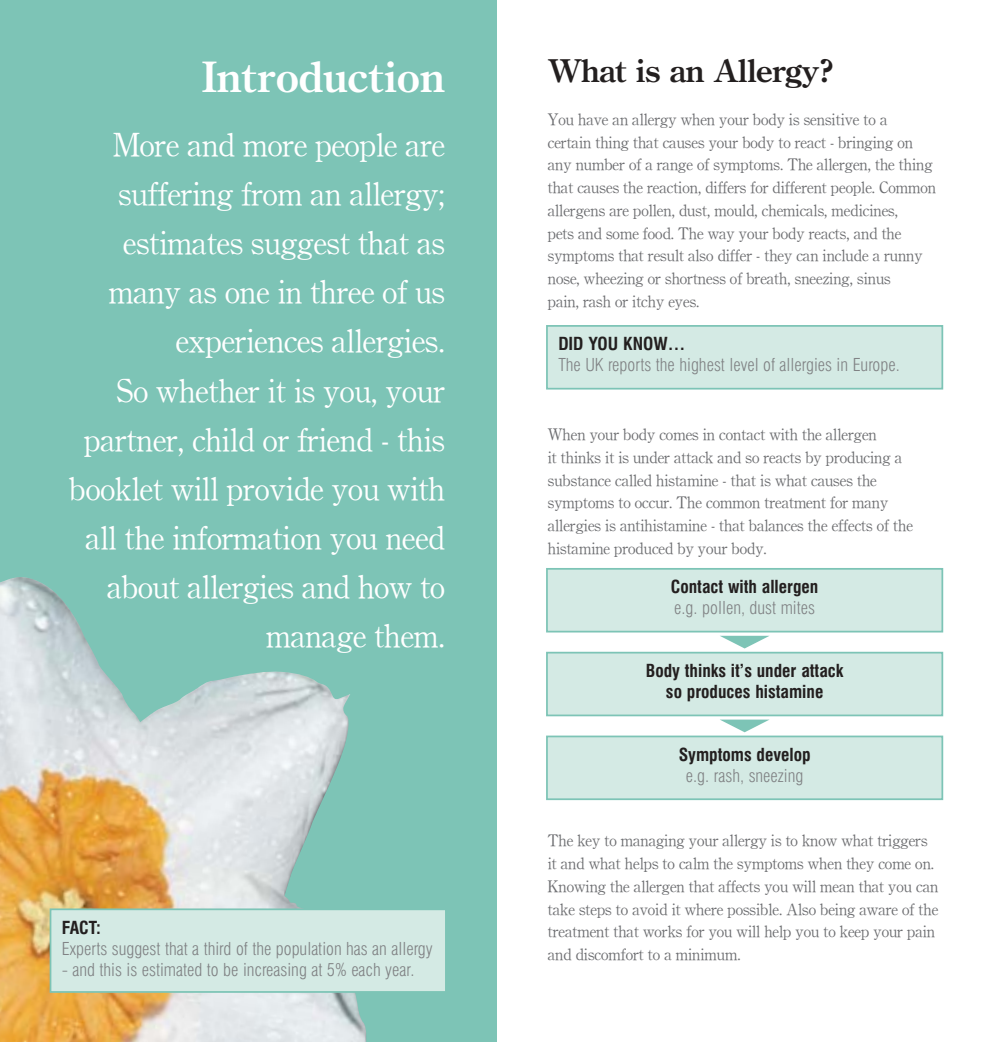
<style>
.page{position:relative;width:993px;height:1042px;background:#fff}
.page>*{position:absolute;margin:0;border:0;box-sizing:border-box;transform-origin:0 0}
.t1{font:700 42px "Century OSMT";color:#fff}
.t2{font:31.5px/49px "Century OSMT";color:#fff;text-align:right}
.t3{font:700 31.5px "Century OSMT";letter-spacing:-.025em;color:#231f1f}
.t4{font:300 condensed 17.5px "Swiss 721 BT";color:#808284}
.t5{font:700 condensed 17.5px/21px "Swiss 721 BT";color:#231f1f;text-align:center}
.t6{font:15.75px/22.8px "Century OSMT";color:#6c6d70}
</style>
<div class="page">
<div style="left:0;top:0;width:496px;height:1041px;background:#7dc4b6"></div>
<img style="left:0;top:577px;width:366px;height:464px">
<div style="left:50px;top:909px;width:396px;height:82px;background:#d4eae4"></div>
<div style="left:50px;top:908px;width:396px;height:84px;border:2px solid #7dc4b6"></div>
<div style="left:547px;top:326px;width:395px;height:62px;background:#d4eae4"></div>
<div style="left:546px;top:325px;width:397px;height:64px;border:2px solid #7dc4b6"></div>
<div style="left:547px;top:568px;width:395px;height:63px;background:#d4eae4"></div>
<div style="left:546px;top:568px;width:397px;height:64px;border:2px solid #7dc4b6"></div>
<div style="left:547px;top:652px;width:395px;height:63px;background:#d4eae4"></div>
<div style="left:546px;top:651px;width:397px;height:65px;border:2px solid #7dc4b6"></div>
<div style="left:547px;top:736px;width:395px;height:63px;background:#d4eae4"></div>
<div style="left:546px;top:735px;width:397px;height:65px;border:2px solid #7dc4b6"></div>
<svg style="left:720px;top:719px;width:49px;height:13px"></svg>
<svg style="left:720px;top:635px;width:49px;height:13px"></svg>
<h1 class="t1" style="left:202px;top:62px;width:244px">Introduction</h1>
<p class="t2" style="left:69px;top:120px;width:377px">More and more people are suffering from an allergy; estimates suggest that as many as one in three of us experiences allergies.<br>So whether it is you, your partner, child or friend - this booklet will provide you with all the information you need about allergies and how to manage them.</p>
<p class="t5" style="left:62px;top:919px;width:40px">FACT:</p>
<p class="t4" style="left:62px;top:942px;width:372px">Experts suggest that a third of the population has an allergy</p>
<p class="t4" style="left:62px;top:963px;width:354px">- and this is estimated to be increasing at 5% each year.</p>
<h2 class="t3" style="left:547px;top:60px;width:287px">What is an Allergy?</h2>
<p class="t6" style="left:547px;top:107px;width:389px">You have an allergy when your body is sensitive to a<br>certain thing that causes your body to react - bringing on any number of a range of symptoms. The allergen, the thing that causes the reaction, differs for different people. Common allergens are pollen, dust, mould, chemicals, medicines,<br>pets and some food. The way your body reacts, and the symptoms that result also differ - they can include a runny nose, wheezing or shortness of breath, sneezing, sinus<br>pain, rash or itchy eyes.</p>
<p class="t5" style="left:558px;top:336px;width:128px">DID YOU KNOW…</p>
<p class="t4" style="left:558px;top:359px;width:343px">The UK reports the highest level of allergies in Europe.</p>
<p class="t6" style="left:547px;top:422px;width:366px">When your body comes in contact with the allergen<br>it thinks it is under attack and so reacts by producing a substance called histamine - that is what causes the symptoms to occur. The common treatment for many allergies is antihistamine - that balances the effects of the histamine produced by your body.</p>
<p class="t5" style="left:670px;top:578px;width:149px">Contact with allergen</p>
<p class="t4" style="left:674px;top:602px;width:142px">e.g. pollen, dust mites</p>
<p class="t5" style="left:645px;top:662px;width:199px">Body thinks it’s under attack so produces histamine</p>
<p class="t5" style="left:678px;top:746px;width:133px">Symptoms develop</p>
<p class="t4" style="left:685px;top:769px;width:119px">e.g. rash, sneezing</p>
<p class="t6" style="left:547px;top:828px;width:392px">The key to managing your allergy is to know what triggers it and what helps to calm the symptoms when they come on.<br>Knowing the allergen that affects you will mean that you can take steps to avoid it where possible. Also being aware of the treatment that works for you will help you to keep your pain and discomfort to a minimum.</p>
</div>
